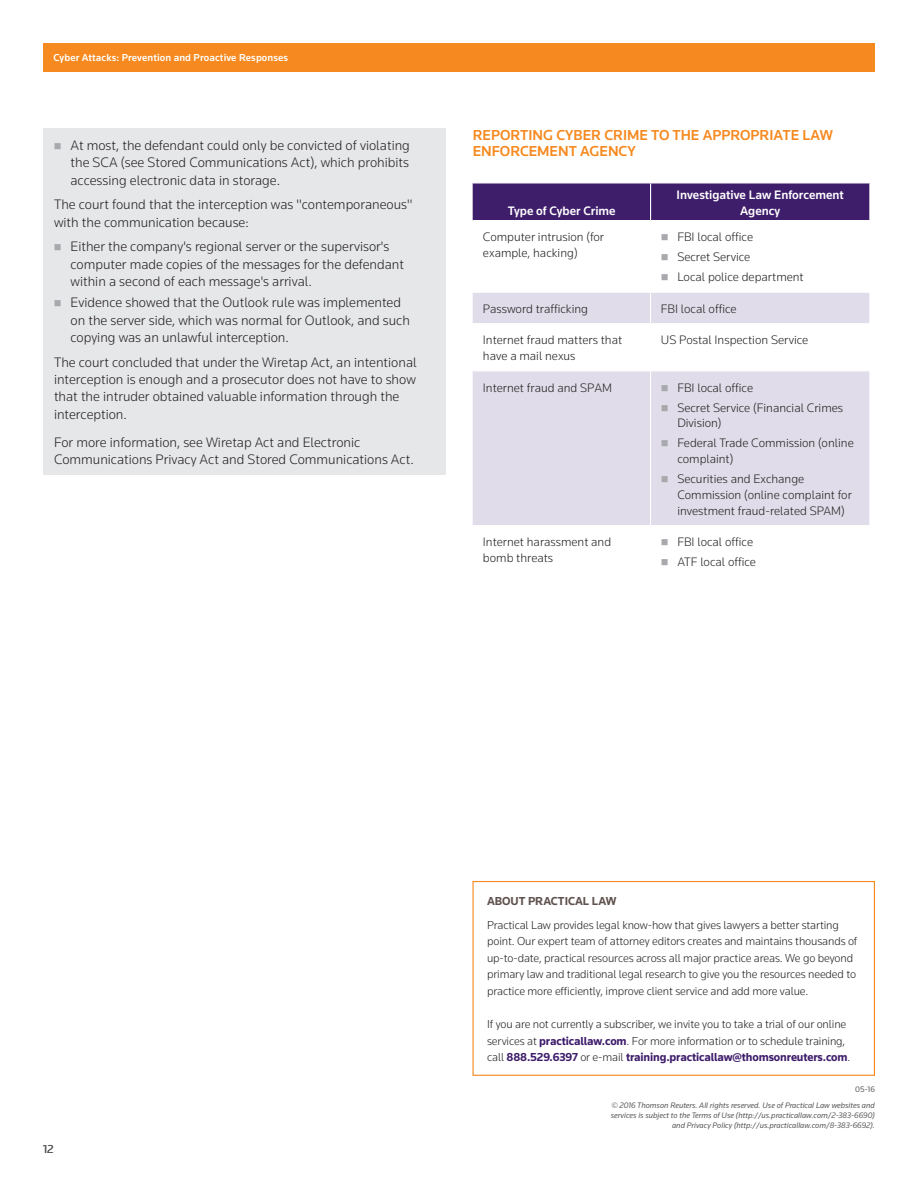
<style>
.page{position:relative;width:918px;height:1188px;background:#fff}
.page>*{position:absolute;margin:0;border:0;box-sizing:border-box;transform-origin:0 0}
.t1{font:500 15px/16.5px "Knowledge";color:#f6891f}
.t2{font:300 14.25px/17.2px "Knowledge";color:#231f20}
.t3{font:300 12.75px/20.1px "Knowledge";color:#231f20}
.t4{font:500 12.75px/15.8px "Knowledge";color:#fff;text-align:center}
.t5{font:300 12px/16.5px "Knowledge";letter-spacing:-.01em;color:#231f20}
.t6{font:700 12px "Knowledge";letter-spacing:-.005em;color:#5f514d}
.t7{font:12px "Knowledge";color:#57585a}
.t8{font:500 10.5px "Knowledge";letter-spacing:.01em;color:#fff}
.t9{font:italic 8.25px/9.8px "Knowledge";color:#57585a;text-align:right}
.t10{font:8.25px "Knowledge";color:#57585a}
.s1{font-weight:700;color:#3e1d6b}
</style>
<div class="page">
<div style="left:43px;top:43px;width:832px;height:29px;background:#f6891f"></div>
<div style="left:472px;top:881px;width:403px;height:195px;border:1px solid #f6891f"></div>
<div style="left:43px;top:128px;width:403px;height:347px;background:#e6e7e9"></div>
<div style="left:473px;top:183px;width:396px;height:37px;background:#3e1d6b"></div>
<svg style="left:473px;top:293px;width:396px;height:232px;fill:#e0dce9"></svg>
<hr style="left:650px;top:183px;width:1px;height:37px;background:#fff">
<hr style="left:650px;top:293px;width:1px;height:30px;background:#fff">
<hr style="left:473px;top:323px;width:178px;height:1px;background:#fff">
<hr style="left:651px;top:323px;width:219px;height:1px;background:#fff">
<hr style="left:650px;top:324px;width:1px;height:46px;background:#fff">
<hr style="left:473px;top:370px;width:178px;height:1px;background:#fff">
<hr style="left:651px;top:370px;width:219px;height:1px;background:#fff">
<hr style="left:650px;top:371px;width:1px;height:154px;background:#fff">
<svg style="left:662px;top:385px;width:6px;height:6px"></svg>
<svg style="left:662px;top:405px;width:6px;height:6px"></svg>
<svg style="left:662px;top:441px;width:6px;height:6px"></svg>
<svg style="left:662px;top:476px;width:6px;height:7px"></svg>
<p class="t8" style="left:53px;top:51px;width:236px">Cyber Attacks: Prevention and Proactive Responses</p>
<p class="t2" style="left:71px;top:136px;width:341px;text-align:justify">At most, the defendant could only be convicted of violating the SCA (see Stored Communications Act), which prohibits accessing electronic data in storage.</p>
<p class="t2" style="left:54px;top:196px;width:360px">The court found that the interception was "contemporaneous" with the communication because:</p>
<p class="t2" style="left:71px;top:238px;width:335px">Either the company's regional server or the supervisor's computer made copies of the messages for the defendant within a second of each message's arrival.</p>
<p class="t2" style="left:71px;top:294px;width:341px">Evidence showed that the Outlook rule was implemented on the server side, which was normal for Outlook, and such copying was an unlawful interception.</p>
<p class="t2" style="left:54px;top:353px;width:364px">The court concluded that under the Wiretap Act, an intentional interception is enough and a prosecutor does not have to show that the intruder obtained valuable information through the interception.</p>
<p class="t2" style="left:54px;top:433px;width:361px">For more information, see Wiretap Act and Electronic<br>Communications Privacy Act and Stored Communications Act.</p>
<p class="t1" style="left:473px;top:126px;width:362px">REPORTING CYBER CRIME TO THE APPROPRIATE LAW<br>ENFORCEMENT AGENCY</p>
<p class="t4" style="left:508px;top:202px;width:109px">Type of Cyber Crime</p>
<p class="t4" style="left:677px;top:186px;width:169px">Investigative Law Enforcement<br>Agency</p>
<p class="t3" style="left:483px;top:229px;width:123px;line-height:15.8px">Computer intrusion (for example, hacking)</p>
<p class="t3" style="left:677px;top:227px;width:128px">FBI local office<br>Secret Service<br>Local police department</p>
<p class="t3" style="left:483px;top:298px;width:107px">Password trafficking</p>
<p class="t3" style="left:661px;top:298px;width:77px">FBI local office</p>
<p class="t3" style="left:483px;top:332px;width:141px;line-height:15.8px">Internet fraud matters that have a mail nexus</p>
<p class="t3" style="left:661px;top:330px;width:149px">US Postal Inspection Service</p>
<p class="t3" style="left:483px;top:377px;width:131px">Internet fraud and SPAM</p>
<p class="t3" style="left:677px;top:377px;width:167px">FBI local office<br>Secret Service (Financial Crimes</p>
<p class="t3" style="left:677px;top:413px;width:178px">Division)<br>Federal Trade Commission (online</p>
<p class="t3" style="left:677px;top:449px;width:128px">complaint)<br>Securities and Exchange</p>
<p class="t3" style="left:677px;top:487px;width:176px;line-height:15.8px">Commission (online complaint for investment fraud-related SPAM)</p>
<p class="t3" style="left:483px;top:534px;width:130px;line-height:15.8px">Internet harassment and bomb threats</p>
<p class="t3" style="left:677px;top:532px;width:80px">FBI local office<br>ATF local office</p>
<p class="t7" style="left:43px;top:1141px;width:12px">12</p>
<p class="t6" style="left:487px;top:894px;width:131px">ABOUT PRACTICAL LAW</p>
<p class="t5" style="left:487px;top:917px;width:372px">Practical Law provides legal know-how that gives lawyers a better starting point. Our expert team of attorney editors creates and maintains thousands of up-to-date, practical resources across all major practice areas. We go beyond primary law and traditional legal research to give you the resources needed to practice more efficiently, improve client service and add more value.</p>
<p class="t5" style="left:487px;top:1016px;width:365px">If you are not currently a subscriber, we invite you to take a trial of our online services at <span class="s1">practicallaw.com</span>. For more information or to schedule training, call <span class="s1">888.529.6397</span> or e-mail <span class="s1">training.practicallaw@thomsonreuters.com</span>.</p>
<p class="t9" style="left:611px;top:1100px;width:266px">© 2016 Thomson Reuters. All rights reserved. Use of Practical Law websites and services is subject to the Terms of Use (http://us.practicallaw.com/2-383-6690) and Privacy Policy (http://us.practicallaw.com/8-383-6692).</p>
<p class="t10" style="left:855px;top:1084px;width:21px">05-16</p>
</div>
